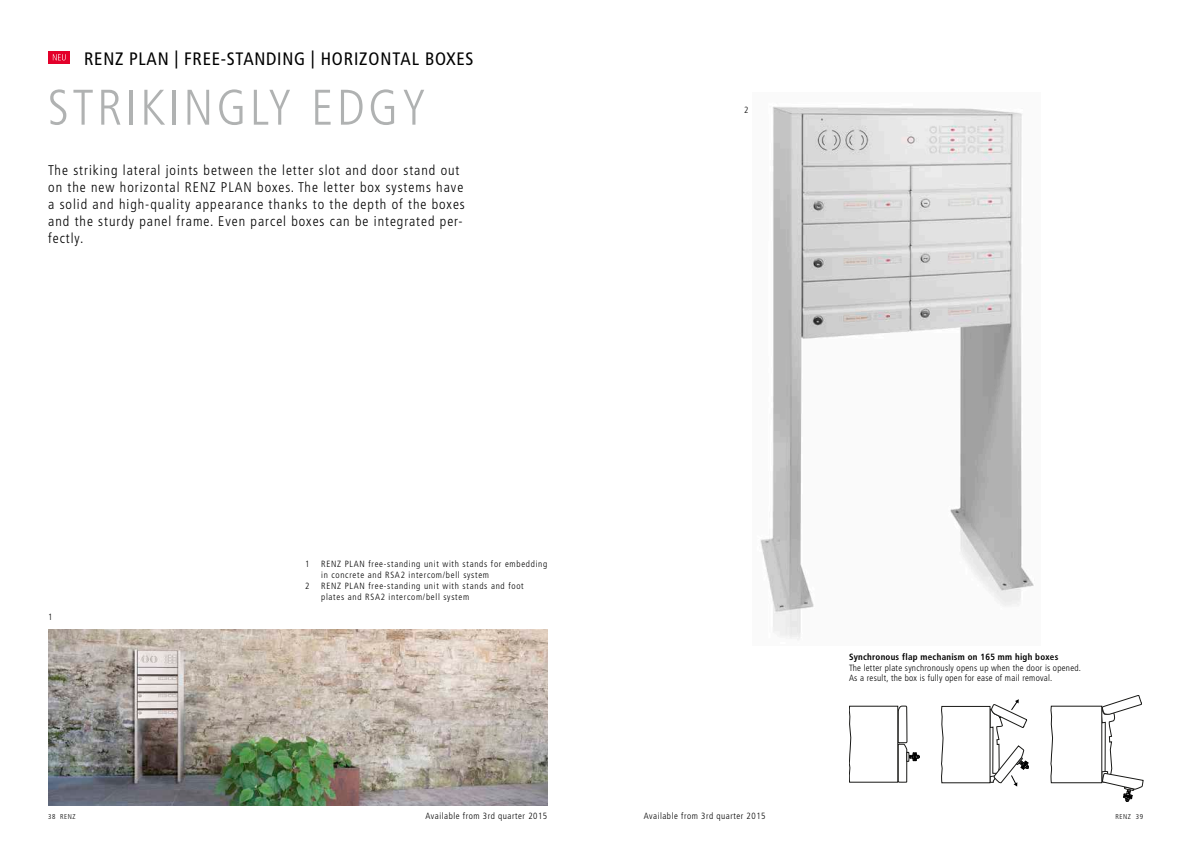
<style>
.page{position:relative;width:1191px;height:842px;background:#fff}
.page>*{position:absolute;margin:0;border:0;box-sizing:border-box;transform-origin:0 0}
.t1{font:300 condensed 50px "Frutiger LT";color:#b0b2b2}
.t2{font:condensed 18px "Frutiger LT";letter-spacing:.04em;color:#000}
.t3{font:300 condensed 14px/16.8px "Frutiger LT";letter-spacing:.07em;color:#000}
.t4{font:300 condensed 9px/10.8px "Frutiger LT";letter-spacing:.08em;color:#000}
.t5{font:300 condensed 9px/10.8px "Frutiger LT";letter-spacing:.03em;color:#000}
.t6{font:300 condensed 9px "Frutiger LT";letter-spacing:.06em;color:#000}
.t7{font:700 condensed 9px "Frutiger LT";letter-spacing:.03em;color:#000}
.t8{font:300 condensed 7px "Frutiger LT";letter-spacing:.07em;color:#000}
</style>
<div class="page">
<img style="left:760px;top:106px;width:275px;height:534px">
<img style="left:48px;top:629px;width:499px;height:176px">
<div style="left:48px;top:51px;width:22px;height:12px;background:#e3002a"></div>
<svg style="left:53px;top:54px;width:13px;height:6px"></svg>
<svg style="left:849px;top:706px;width:70px;height:76px"></svg>
<svg style="left:1050px;top:695px;width:93px;height:107px"></svg>
<svg style="left:941px;top:699px;width:87px;height:88px"></svg>
<p class="t2" style="left:84px;top:48px;width:259px">RENZ PLAN | FREE-STANDING | HORIZONTAL</p>
<p class="t2" style="left:425px;top:48px;width:50px">BOXES</p>
<h1 class="t1" style="left:48px;top:79px;width:50px">Strikingly</h1>
<h1 class="t1" style="left:311px;top:79px;width:29px">edgy</h1>
<p class="t3" style="left:48px;top:162px;width:418px">The striking lateral joints between the letter slot and door stand out on the new horizontal RENZ PLAN boxes. The letter box systems have a solid and high-quality appearance thanks to the depth of the boxes and the sturdy panel frame. Even parcel boxes can be integrated per&shy;fectly.</p>
<p class="t4" style="left:48px;top:612px;width:6px">1</p>
<p class="t4" style="left:305px;top:559px;width:6px">1</p>
<p class="t4" style="left:321px;top:559px;width:228px">RENZ PLAN free-standing unit with stands for embedding in concrete and RSA2 intercom/bell system</p>
<p class="t4" style="left:305px;top:580px;width:6px">2</p>
<p class="t4" style="left:321px;top:580px;width:204px">RENZ PLAN free-standing unit with stands and foot plates and RSA2 intercom/bell system</p>
<p class="t4" style="left:744px;top:105px;width:6px">2</p>
<p class="t7" style="left:849px;top:651px;width:211px">Synchronous flap mechanism on 165 mm high boxes</p>
<p class="t5" style="left:849px;top:662px;width:234px">The letter plate synchronously opens up when the door is opened.<br>As a result, the box is fully open for ease of mail removal.</p>
<p class="t6" style="left:425px;top:811px;width:123px">Available from 3rd quarter 2015</p>
<p class="t6" style="left:643px;top:811px;width:123px">Available from 3rd quarter 2015</p>
<p class="t8" style="left:48px;top:813px;width:29px">38 RENZ</p>
<p class="t8" style="left:1115px;top:813px;width:29px">RENZ 39</p>
</div>
